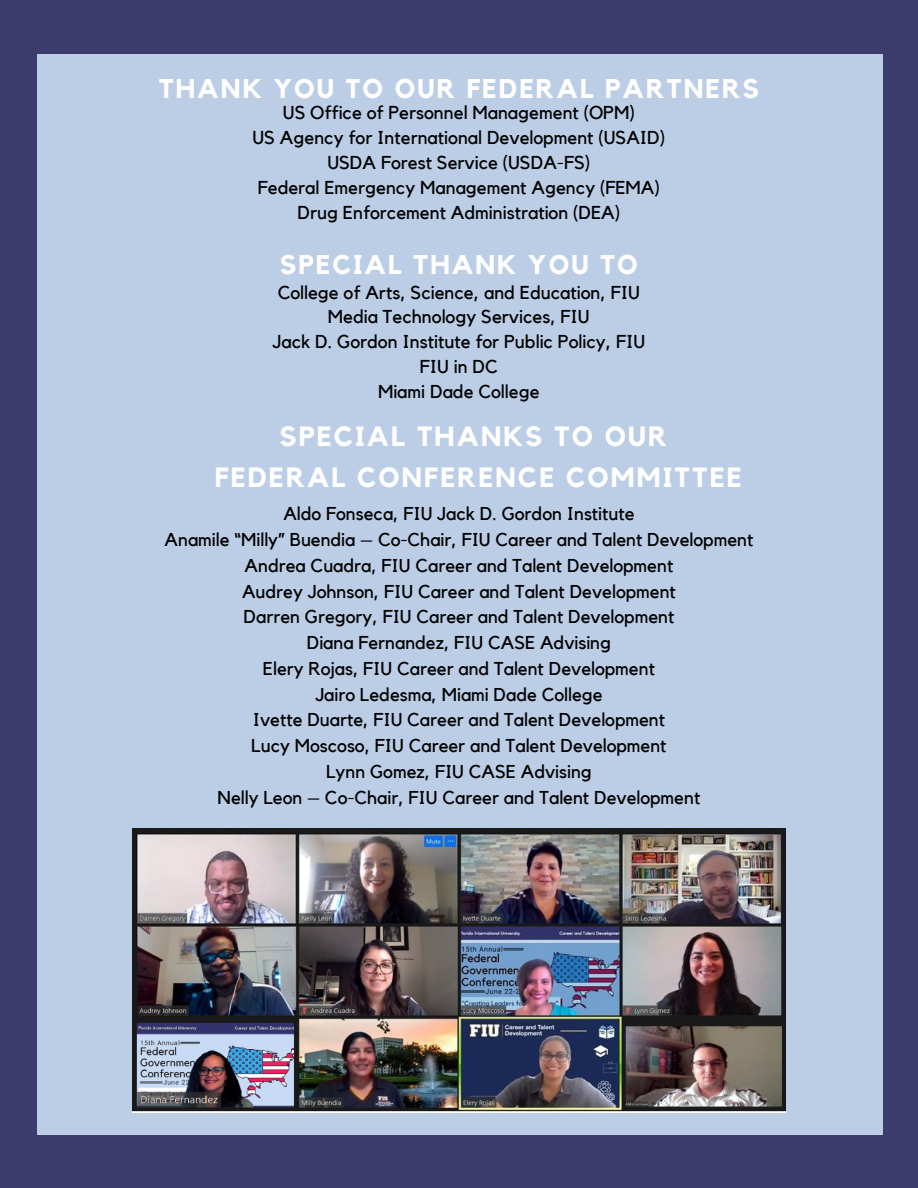
<style>
.page{position:relative;width:918px;height:1188px;background:#3c3b6e}
.page>*{position:absolute;margin:0;border:0;box-sizing:border-box;transform-origin:0 0}
.t1{font:700 27.75px "Kollektif";letter-spacing:.075em;color:#fff}
.t2{font:700 27px "Kollektif";letter-spacing:.075em;color:#fff}
.t3{font:18.6px "Kollektif";color:#000}
.t4{font:18.45px "Kollektif";color:#000}
</style>
<div class="page">
<div style="left:37px;top:54px;width:845px;height:1081px;background:#bccde6"></div>
<img style="left:133px;top:828px;width:652px;height:285px">
<p class="t2" style="left:159px;top:76px;width:602px">THANK YOU TO OUR FEDERAL PARTNERS</p>
<p class="t3" style="left:283px;top:104px;width:354px">US Office of Personnel Management (OPM)</p>
<p class="t3" style="left:252px;top:129px;width:414px">US Agency for International Development (USAID)</p>
<p class="t3" style="left:327px;top:154px;width:265px">USDA Forest Service (USDA-FS)</p>
<p class="t3" style="left:258px;top:179px;width:404px">Federal Emergency Management Agency (FEMA)</p>
<p class="t3" style="left:297px;top:204px;width:325px">Drug Enforcement Administration (DEA)</p>
<p class="t2" style="left:280px;top:252px;width:360px">SPECIAL THANK YOU TO</p>
<p class="t3" style="left:278px;top:283px;width:364px">College of Arts, Science, and Education, FIU</p>
<p class="t3" style="left:328px;top:308px;width:263px">Media Technology Services, FIU</p>
<p class="t3" style="left:272px;top:333px;width:374px">Jack D. Gordon Institute for Public Policy, FIU</p>
<p class="t3" style="left:420px;top:358px;width:80px">FIU in DC</p>
<p class="t3" style="left:378px;top:383px;width:163px">Miami Dade College</p>
<p class="t1" style="left:280px;top:424px;width:389px">SPECIAL THANKS TO OUR</p>
<p class="t1" style="left:215px;top:465px;width:528px">FEDERAL CONFERENCE COMMITTEE</p>
<p class="t4" style="left:283px;top:505px;width:353px">Aldo Fonseca, FIU Jack D. Gordon Institute</p>
<p class="t4" style="left:165px;top:531px;width:590px">Anamile “Milly” Buendia – Co-Chair, FIU Career and Talent Development</p>
<p class="t4" style="left:245px;top:557px;width:430px">Andrea Cuadra, FIU Career and Talent Development</p>
<p class="t4" style="left:242px;top:583px;width:435px">Audrey Johnson, FIU Career and Talent Development</p>
<p class="t4" style="left:244px;top:608px;width:432px">Darren Gregory, FIU Career and Talent Development</p>
<p class="t4" style="left:307px;top:634px;width:306px">Diana Fernandez, FIU CASE Advising</p>
<p class="t4" style="left:263px;top:660px;width:394px">Elery Rojas, FIU Career and Talent Development</p>
<p class="t4" style="left:315px;top:686px;width:289px">Jairo Ledesma, Miami Dade College</p>
<p class="t4" style="left:253px;top:711px;width:414px">Ivette Duarte, FIU Career and Talent Development</p>
<p class="t4" style="left:251px;top:737px;width:417px">Lucy Moscoso, FIU Career and Talent Development</p>
<p class="t4" style="left:326px;top:763px;width:267px">Lynn Gomez, FIU CASE Advising</p>
<p class="t4" style="left:218px;top:789px;width:484px">Nelly Leon – Co-Chair, FIU Career and Talent Development</p>
</div>
